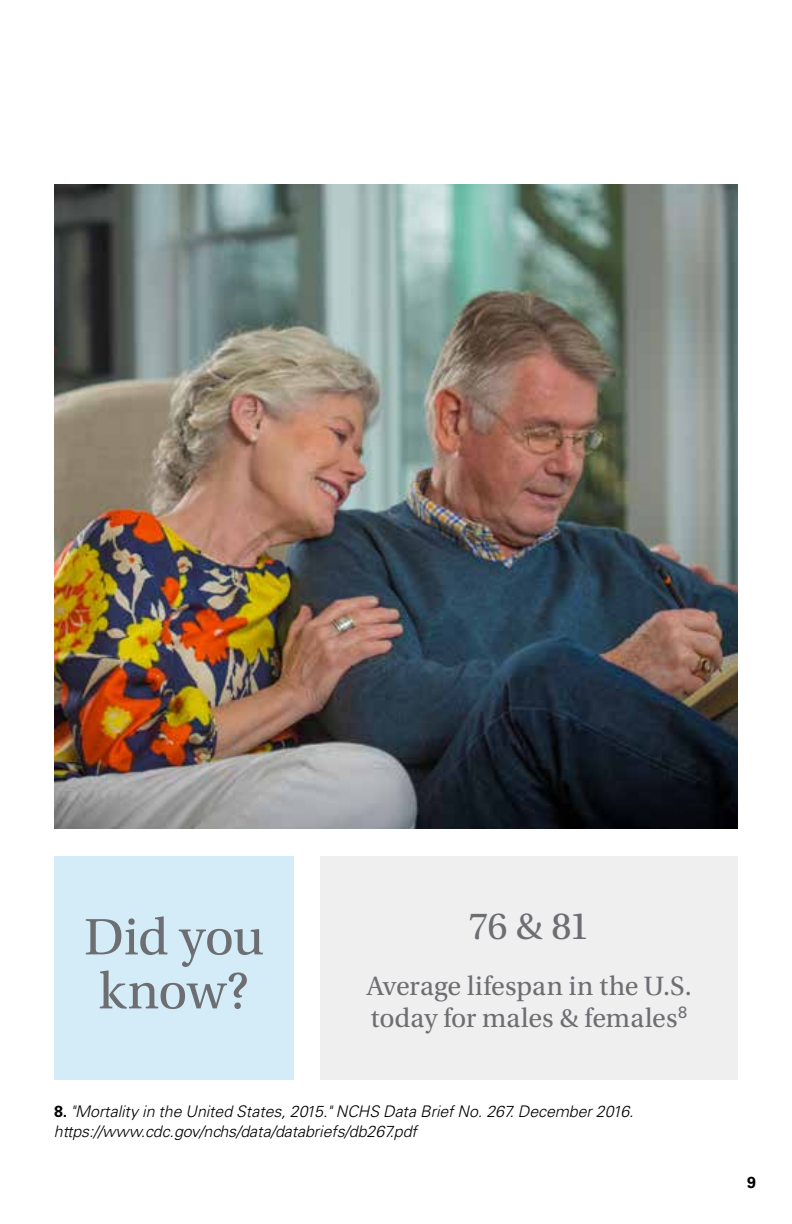
<style>
.page{position:relative;width:792px;height:1224px;background:#fff}
.page>*{position:absolute;margin:0;border:0;box-sizing:border-box;transform-origin:0 0}
.t1{font:54px/54px "Utopia Std";letter-spacing:-.01em;color:#6d6e71}
.t2{font:40px "Utopia Std";color:#6d6e71}
.t3{font:28px/32px "Utopia Std";color:#6d6e71}
.t4{font:italic 300 16px/20px "Univers LT Std";letter-spacing:-.005em;color:#000}
.t5{font:700 16px "Univers LT Std";color:#000}
.s1{font-weight:700;font-style:normal}
</style>
<div class="page">
<div style="left:320px;top:856px;width:418px;height:224px;background:#efeff0"></div>
<div style="left:54px;top:856px;width:240px;height:224px;background:#d3ecf8"></div>
<img style="left:54px;top:184px;width:684px;height:644px">
<h1 class="t1" style="left:84px;top:911px;width:181px">Did you know?</h1>
<h2 class="t2" style="left:469px;top:904px;width:122px">76 &amp; 81</h2>
<h3 class="t3" style="left:366px;top:970px;width:327px">Average lifespan in the U.S. today for males &amp; females<sup>8</sup></h3>
<p class="t4" style="left:54px;top:1102px;width:581px"><span class="s1">8.</span> "Mortality in the United States, 2015." NCHS Data Brief No. 267. December 2016. https://www.cdc.gov/nchs/data/databriefs/db267.pdf</p>
<p class="t5" style="left:747px;top:1173px;width:10px">9</p>
</div>
